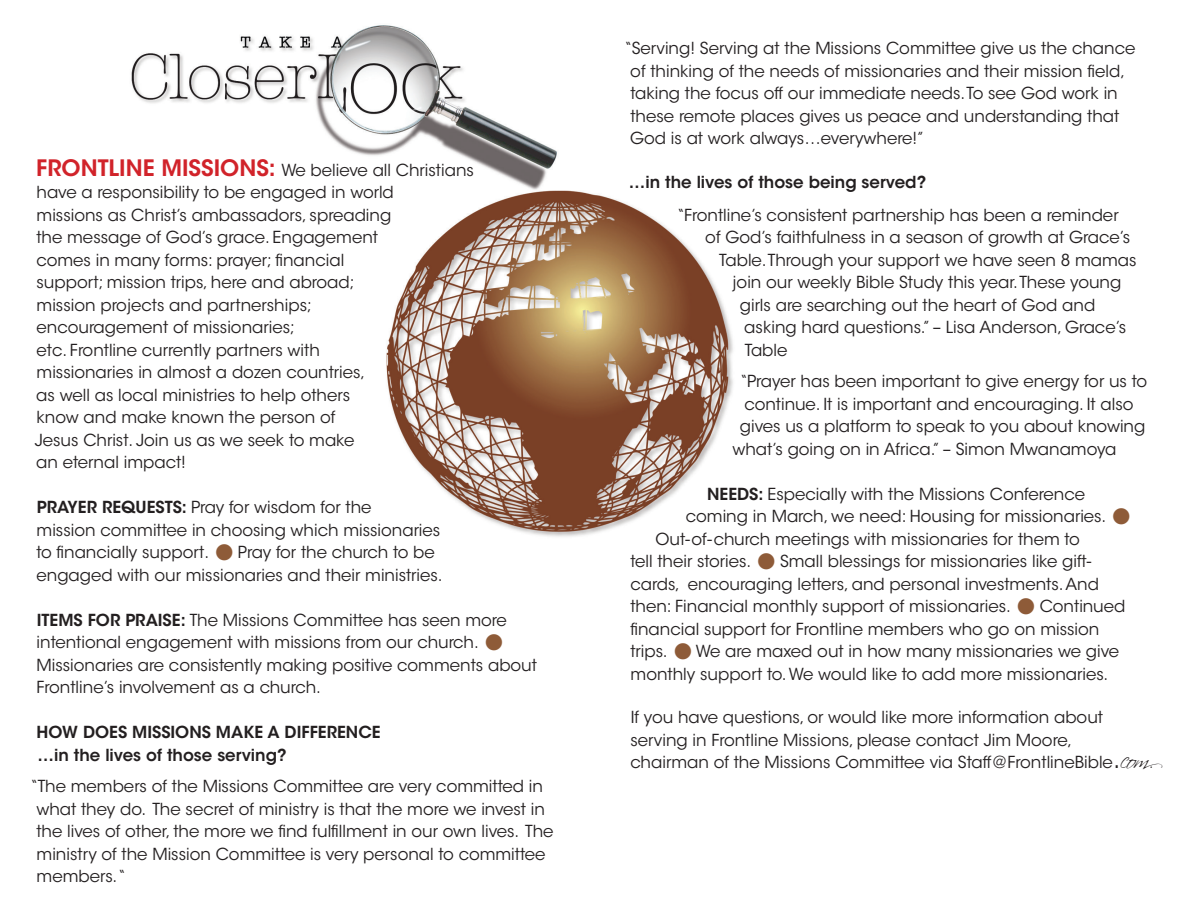
<style>
.page{position:relative;width:1188px;height:918px;background:#fff}
.page>*{position:absolute;margin:0;border:0;box-sizing:border-box;transform-origin:0 0}
.Copy{font:16.5px/22.5px "ITC Avant Garde Std";color:#231f20}
.Copy_w_paragraphing{font:16.5px/22.5px "ITC Avant Garde Std";color:#231f20}
.Copy-2{font:600 16.5px "ITC Avant Garde Std";color:#231f20}
.s1{font-weight:600;font-size:22.5px;color:#d1232a}
.s2{font-weight:600}
.s3{color:#8e5b38}
.s4{color:#fff}
.s5{font-size:25.5px}
.s6{font-family:"Scriptina";font-size:25.5px}
.s7{font-family:"Scriptina";font-size:19.5px}
</style>
<div class="page">
<img style="left:131px;top:25px;width:602px;height:512px">
<p class="Copy" style="left:36px;top:159px;width:439px"><span class="s1">FRONTLINE MISSIONS:</span> We believe all Christians</p>
<p class="Copy" style="left:35px;top:181px;width:361px">have a responsibility to be engaged in world missions as Christ’s ambassadors, spreading the message of God’s grace. Engagement comes in many forms: prayer; financial support; mission trips, here and abroad; mission projects and partnerships; encouragement of missionaries;<br>etc. Frontline currently partners with missionaries in almost a dozen countries,<br>as well as local ministries to help others know and make known the person of<br>Jesus Christ. Join us as we seek to make<br>an eternal impact!</p>
<p class="Copy" style="left:36px;top:496px;width:408px"><span class="s2">PRAYER REQUESTS:</span> Pray for wisdom for the<br>mission committee in choosing which missionaries to financially support. <span class="s3">●</span> Pray for the church to be engaged with our missionaries and their ministries.</p>
<p class="Copy" style="left:37px;top:609px;width:502px"><span class="s2">ITEMS FOR PRAISE:</span> The Missions Committee has seen more intentional engagement with missions from our church. <span class="s3">● </span>Missionaries are consistently making positive comments about Frontline’s involvement as a church.</p>
<p class="Copy-2" style="left:37px;top:722px;width:346px">HOW DOES MISSIONS MAKE A DIFFERENCE</p>
<p class="Copy-2" style="left:33px;top:744px;width:256px"><span class="s4">.</span>…in the lives of those serving?</p>
<p class="Copy_w_paragraphing" style="left:36px;top:775px;width:519px;text-indent:-6px">“The members of the Missions Committee are very committed in what they do. The secret of ministry is that the more we invest in the lives of other, the more we find fulfillment in our own lives. The ministry of the Mission Committee is very personal to committee members.“</p>
<p class="Copy_w_paragraphing" style="left:630px;top:37px;width:507px;text-indent:-6px">“Serving! Serving at the Missions Committee give us the chance of thinking of the needs of missionaries and their mission field, taking the focus off our immediate needs. To see God work in these remote places gives us peace and understanding that God is at work always…everywhere!”</p>
<p class="Copy-2" style="left:629px;top:171px;width:299px">…in the lives of those being served?</p>
<p class="Copy_w_paragraphing" style="left:677px;top:204px;width:443px">“Frontline’s consistent partnership has been a reminder</p>
<p class="Copy_w_paragraphing" style="left:705px;top:226px;width:427px">of God’s faithfulness in a season of growth at Grace’s</p>
<p class="Copy_w_paragraphing" style="left:719px;top:249px;width:419px">Table. Through your support we have seen 8 mamas</p>
<p class="Copy_w_paragraphing" style="left:732px;top:271px;width:390px">join our weekly Bible Study this year. These young</p>
<p class="Copy_w_paragraphing" style="left:740px;top:294px;width:357px">girls are searching out the heart of God and</p>
<p class="Copy_w_paragraphing" style="left:744px;top:316px;width:383px">asking hard questions.” – Lisa Anderson, Grace’s</p>
<p class="Copy_w_paragraphing" style="left:745px;top:339px;width:44px">Table</p>
<p class="Copy_w_paragraphing" style="left:740px;top:370px;width:409px">“Prayer has been important to give energy for us to</p>
<p class="Copy_w_paragraphing" style="left:744px;top:393px;width:391px">continue. It is important and encouraging. It also</p>
<p class="Copy_w_paragraphing" style="left:740px;top:415px;width:407px">gives us a platform to speak to you about knowing</p>
<p class="Copy_w_paragraphing" style="left:732px;top:438px;width:386px">what’s going on in Africa.” – Simon Mwanamoya</p>
<p class="Copy" style="left:686px;top:483px;width:446px;text-indent:21px"><span class="s2">NEEDS:</span> Especially with the Missions Conference coming in March, we need: Housing for missionaries. <span class="s3">●</span></p>
<p class="Copy" style="left:630px;top:528px;width:497px;text-indent:25px">Out-of-church meetings with missionaries for them to<br>tell their stories. <span class="s3">●</span> Small blessings for missionaries like gift&shy;cards, encouraging letters, and personal investments. And then: Financial monthly support of missionaries. <span class="s3">●</span> Continued financial support for Frontline members who go on mission trips. <span class="s3">●</span> We are maxed out in how many missionaries we give monthly support to. We would like to add more missionaries.</p>
<p class="Copy" style="left:630px;top:706px;width:534px">If you have questions, or would like more information about serving in Frontline Missions, please contact Jim Moore,<br>chairman of the Missions Committee via Staff@FrontlineBible<span class="s5">.</span><span class="s6">com</span><span class="s7">.</span></p>
</div>
